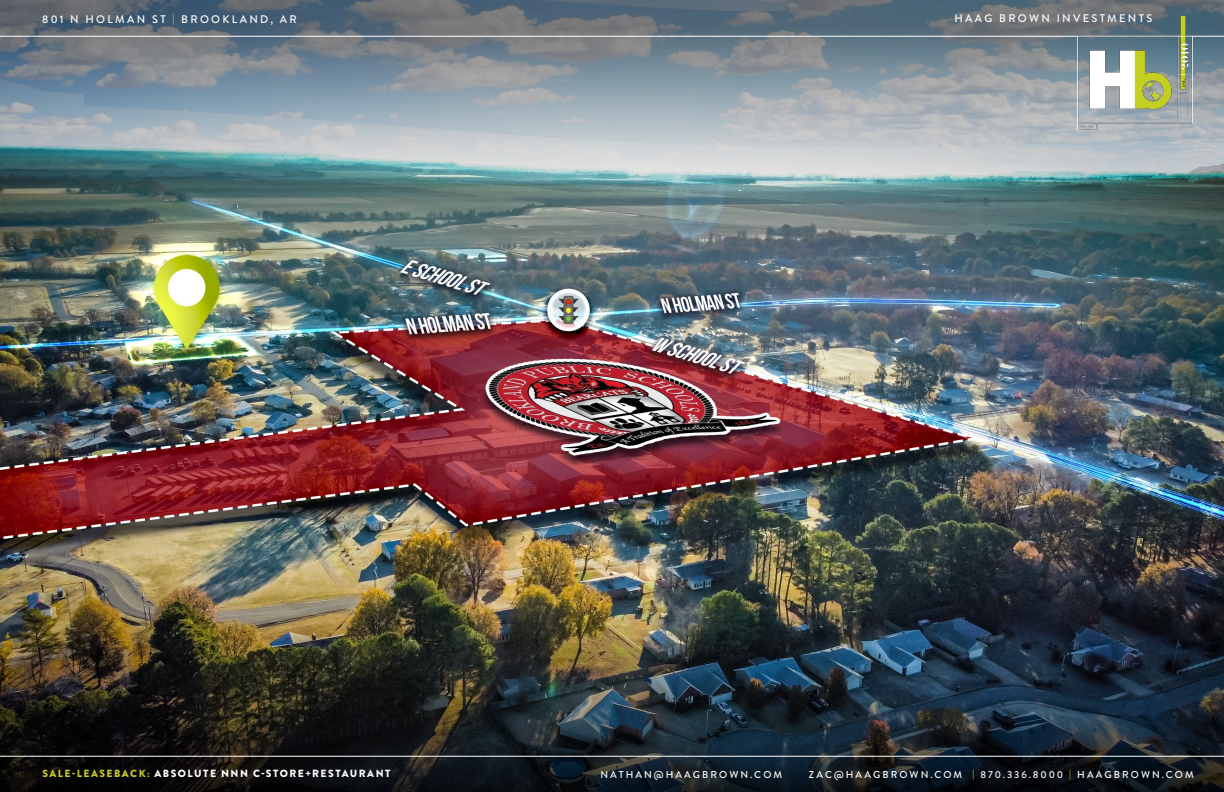
<style>
.page{position:relative;width:1224px;height:792px;background:#fff}
.page>*{position:absolute;margin:0;border:0;box-sizing:border-box;transform-origin:0 0}
.t1{font:500 11px "Brandon Grotesque";letter-spacing:.21em;color:#fff}
.t2{font:900 10.4px "Brandon Grotesque";letter-spacing:.14em;color:#fff}
.t3{font:500 10px "Brandon Grotesque";letter-spacing:.21em;color:#fff}
.s1{color:#c9c92d}
</style>
<div class="page">
<img style="left:0;top:283px;width:1224px;height:274px">
<img style="left:0;top:0;width:1224px;height:283px">
<img style="left:0;top:557px;width:1224px;height:235px">
<hr style="left:0;top:36px;width:1224px;height:1px;background:#fff">
<hr style="left:0;top:756px;width:1224px;height:1px;background:#fff">
<img style="left:1059px;top:0;width:151px;height:148px">
<p class="t1" style="left:42px;top:11px;width:256px">801 N HOLMAN ST <span class="s1">|</span> BROOKLAND, AR</p>
<p class="t1" style="left:955px;top:11px;width:199px">HAAG BROWN INVESTMENTS</p>
<p class="t2" style="left:42px;top:766px;width:350px"><span class="s1">SALE-LEASEBACK:</span> ABSOLUTE NNN C-STORE+RESTAURANT</p>
<p class="t3" style="left:600px;top:767px;width:183px">NATHAN@HAAGBROWN.COM</p>
<p class="t3" style="left:809px;top:767px;width:386px">ZAC@HAAGBROWN.COM <span class="s1">|</span> 870.336.8000 <span class="s1">|</span> HAAGBROWN.COM</p>
</div>
